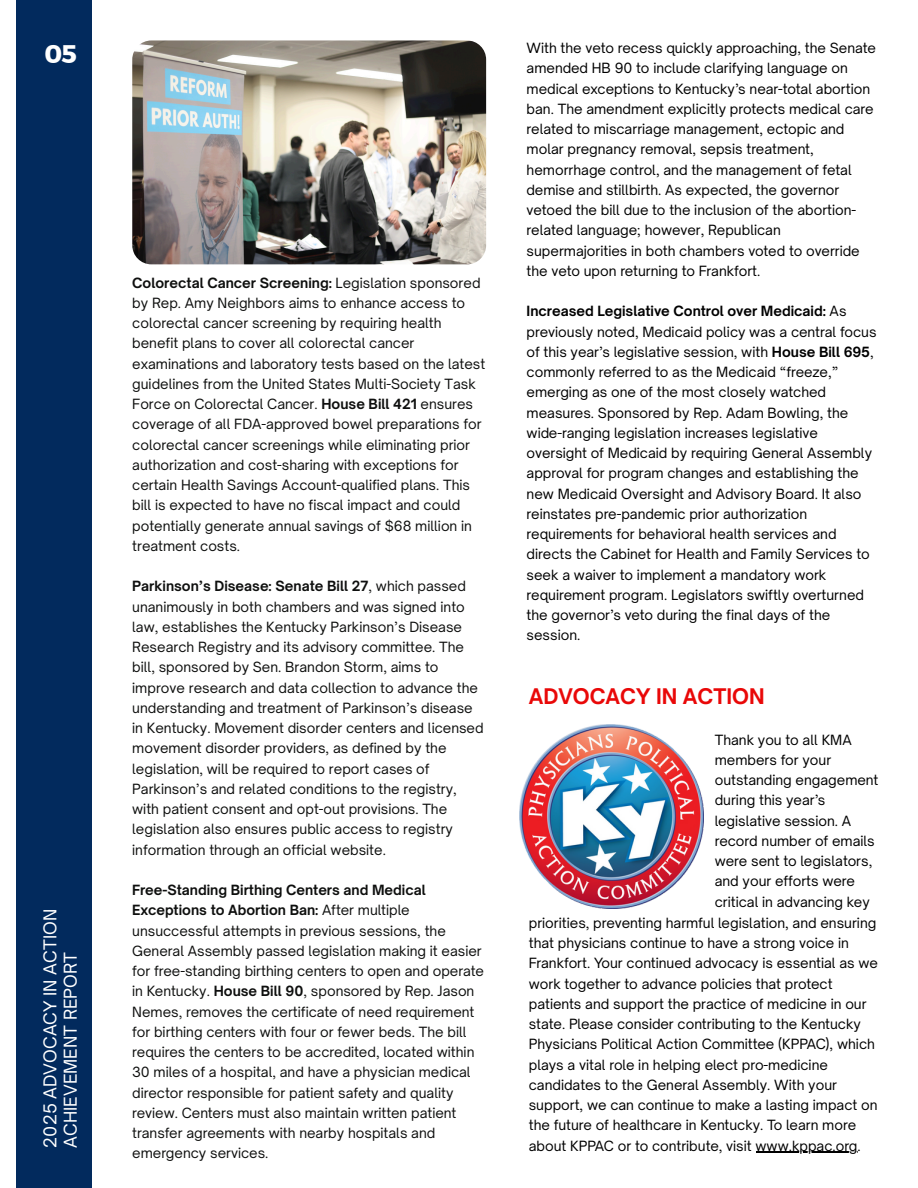
<style>
.page{position:relative;width:918px;height:1188px;background:#fff}
.page>*{position:absolute;margin:0;border:0;box-sizing:border-box;transform-origin:0 0}
.t1{font:25.35px "Kief Montaser Bold";color:#fff}
.t2{font:700 20.55px "Open Sauce One";color:#e90808}
.t3{font:16.95px/20.1px "Open Sauce One";color:#fff}
.t4{font:13.5px/20.2px "Open Sauce One";color:#000}
.t5{font:13.5px/20.2px "Open Sauce One";color:#0e0f0e}
.s1{font-weight:700}
</style>
<div class="page">
<div style="left:16px;top:0;width:76px;height:1188px;background:#022a5d"></div>
<img style="left:132px;top:40px;width:354px;height:224px;border-radius:19px">
<img style="left:519px;top:724px;width:185px;height:185px">
<hr style="left:756px;top:1152px;width:102px;height:1px;background:#000">
<p class="t1" style="left:45px;top:39px;width:34px">05</p>
<p class="t3" style="left:40px;top:1148px;width:240px;rotate:-90deg">2025 ADVOCACY IN ACTION<br>ACHIEVEMENT REPORT</p>
<p class="t5" style="left:132px;top:272px;width:355px"><span class="s1">Colorectal Cancer Screening:</span> Legislation sponsored by Rep. Amy Neighbors aims to enhance access to colorectal cancer screening by requiring health benefit plans to cover all colorectal cancer examinations and laboratory tests based on the latest guidelines from the United States Multi-Society Task Force on Colorectal Cancer. <span class="s1">House Bill 421</span> ensures coverage of all FDA-approved bowel preparations for colorectal cancer screenings while eliminating prior authorization and cost-sharing with exceptions for certain Health Savings Account-qualified plans. This bill is expected to have no fiscal impact and could potentially generate annual savings of $68 million in treatment costs.</p>
<p class="t5" style="left:132px;top:576px;width:353px"><span class="s1">Parkinson’s Disease: Senate Bill 27</span>, which passed unanimously in both chambers and was signed into law, establishes the Kentucky Parkinson’s Disease Research Registry and its advisory committee. The bill, sponsored by Sen. Brandon Storm, aims to improve research and data collection to advance the understanding and treatment of Parkinson’s disease in Kentucky. Movement disorder centers and licensed movement disorder providers, as defined by the legislation, will be required to report cases of Parkinson’s and related conditions to the registry, with patient consent and opt-out provisions. The legislation also ensures public access to registry information through an official website.</p>
<p class="t5" style="left:132px;top:880px;width:353px"><span class="s1">Free-Standing Birthing Centers and Medical Exceptions to Abortion Ban:</span> After multiple unsuccessful attempts in previous sessions, the General Assembly passed legislation making it easier for free-standing birthing centers to open and operate in Kentucky. <span class="s1">House Bill 90</span>, sponsored by Rep. Jason Nemes, removes the certificate of need requirement</p>
<p class="t5" style="left:132px;top:1022px;width:344px">for birthing centers with four or fewer beds. The bill requires the centers to be accredited, located within 30 miles of a hospital, and have a physician medical director responsible for patient safety and quality review. Centers must also maintain written patient transfer agreements with nearby hospitals and emergency services.</p>
<p class="t4" style="left:527px;top:38px;width:351px">With the veto recess quickly approaching, the Senate amended HB 90 to include clarifying language on medical exceptions to Kentucky’s near-total abortion ban. The amendment explicitly protects medical care related to miscarriage management, ectopic and molar pregnancy removal, sepsis treatment, hemorrhage control, and the management of fetal demise and stillbirth. As expected, the governor vetoed the bill due to the inclusion of the abortion&shy;related language; however, Republican supermajorities in both chambers voted to override the veto upon returning to Frankfort.</p>
<p class="t4" style="left:527px;top:301px;width:352px"><span class="s1">Increased Legislative Control over Medicaid:</span> As previously noted, Medicaid policy was a central focus of this year’s legislative session, with <span class="s1">House Bill 695</span>, commonly referred to as the Medicaid “freeze,” emerging as one of the most closely watched measures. Sponsored by Rep. Adam Bowling, the wide-ranging legislation increases legislative oversight of Medicaid by requiring General Assembly approval for program changes and establishing the new Medicaid Oversight and Advisory Board. It also reinstates pre-pandemic prior authorization requirements for behavioral health services and directs the Cabinet for Health and Family Services to seek a waiver to implement a mandatory work requirement program. Legislators swiftly overturned the governor’s veto during the final days of the session.</p>
<h1 class="t2" style="left:529px;top:684px;width:237px">ADVOCACY IN ACTION</h1>
<p class="t4" style="left:715px;top:729px;width:165px">Thank you to all KMA members for your outstanding engagement during this year’s legislative session. A record number of emails were sent to legislators, and your efforts were critical in advancing key</p>
<p class="t4" style="left:529px;top:913px;width:351px">priorities, preventing harmful legislation, and ensuring that physicians continue to have a strong voice in Frankfort. Your continued advocacy is essential as we work together to advance policies that protect patients and support the practice of medicine in our state. Please consider contributing to the Kentucky Physicians Political Action Committee (KPPAC), which plays a vital role in helping elect pro-medicine candidates to the General Assembly. With your support, we can continue to make a lasting impact on the future of healthcare in Kentucky. To learn more about KPPAC or to contribute, visit www.kppac.org.</p>
</div>
